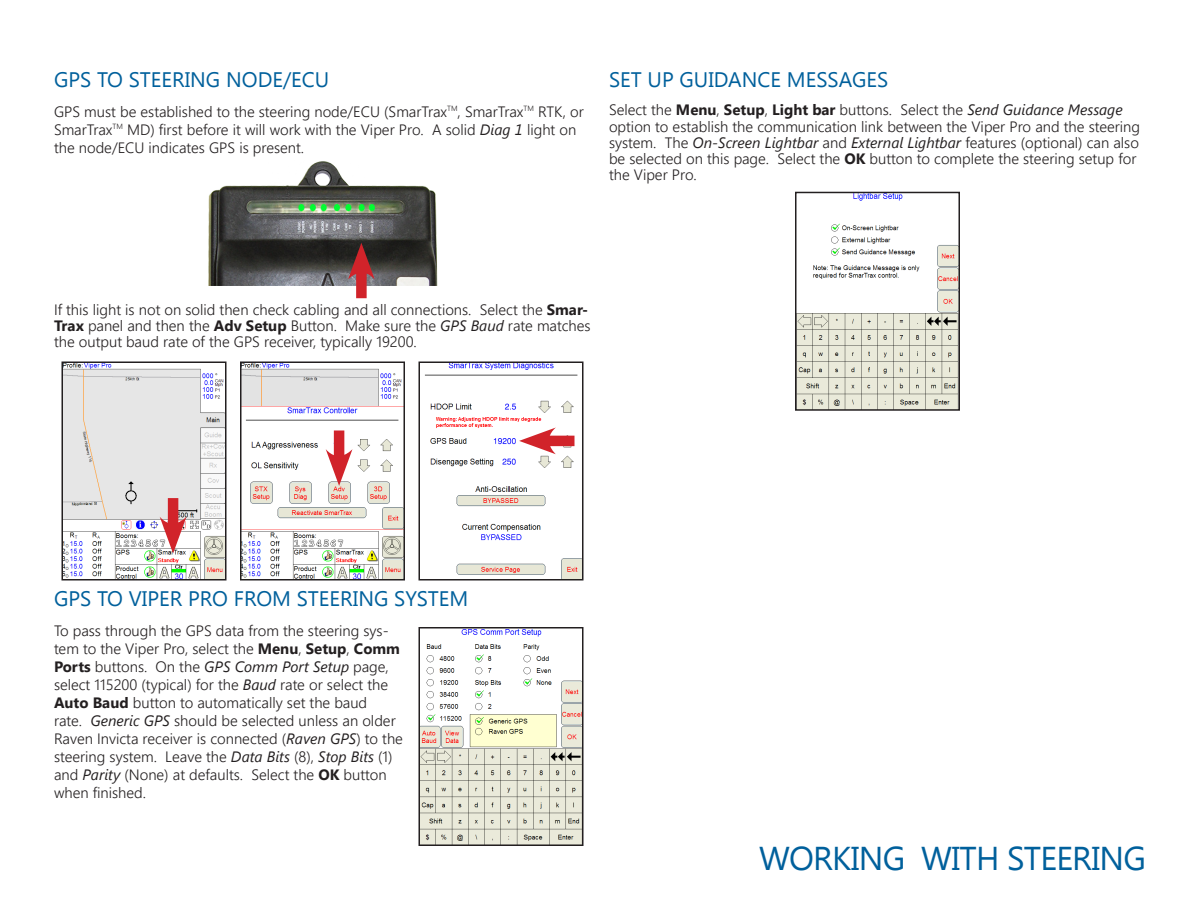
<style>
.page{position:relative;width:1200px;height:900px;background:#fff}
.page>*{position:absolute;margin:0;border:0;box-sizing:border-box;transform-origin:0 0}
.t1{font:33px "Segoe UI";letter-spacing:-.02em;color:#00609c}
.Heading_1{font:21px "Segoe UI";color:#00609c}
.Heading_1-2{font:300 15px/18px "Segoe UI";color:#231f20}
.s1{font-weight:400;font-style:italic}
.s2{font-weight:700}
</style>
<div class="page">
<img style="left:798px;top:195px;width:159px;height:213px">
<div style="left:795px;top:192px;width:165px;height:219px;border:2px solid #231f20"></div>
<img style="left:208px;top:161px;width:230px;height:125px">
<div style="left:356px;top:264px;width:11px;height:34px;background:#d1232a"></div>
<svg style="left:348px;top:243px;width:27px;height:37px"></svg>
<img style="left:65px;top:365px;width:158px;height:212px">
<div style="left:62px;top:362px;width:164px;height:218px;border:2px solid #231f20"></div>
<img style="left:243px;top:365px;width:159px;height:212px">
<div style="left:240px;top:362px;width:165px;height:218px;border:2px solid #231f20"></div>
<img style="left:425px;top:365px;width:156px;height:212px">
<div style="left:418px;top:362px;width:166px;height:218px;border:2px solid #231f20"></div>
<div style="left:168px;top:498px;width:10px;height:34px;background:#d1232a"></div>
<svg style="left:160px;top:517px;width:26px;height:37px"></svg>
<div style="left:334px;top:430px;width:10px;height:35px;background:#d1232a"></div>
<svg style="left:326px;top:449px;width:26px;height:37px"></svg>
<div style="left:540px;top:436px;width:34px;height:10px;background:#d1232a"></div>
<svg style="left:519px;top:428px;width:37px;height:26px"></svg>
<img style="left:421px;top:630px;width:160px;height:213px">
<div style="left:418px;top:627px;width:166px;height:219px;border:2px solid #231f20"></div>
<p class="Heading_1" style="left:54px;top:65px;width:277px">GPS TO STEERING NODE/ECU</p>
<p class="Heading_1-2" style="left:54px;top:102px;width:531px">GPS must be established to the steering node/ECU (SmarTrax<sup>TM</sup>, SmarTrax<sup>TM</sup> RTK, or<br>SmarTrax<sup>TM</sup> MD) first before it will work with the Viper Pro. A solid <span class="s1">Diag 1</span> light on the node/ECU indicates GPS is present.</p>
<p class="Heading_1" style="left:609px;top:65px;width:281px">SET UP GUIDANCE MESSAGES</p>
<p class="Heading_1-2" style="left:609px;top:101px;width:533px;line-height:16.2px">Select the <span class="s2">Menu</span>, <span class="s2">Setup</span>, <span class="s2">Light bar</span> buttons. Select the <span class="s1">Send Guidance Message </span>option to establish the communication link between the Viper Pro and the steering system. The <span class="s1">On-Screen Lightbar</span> and <span class="s1">External Lightbar</span> features (optional) can also be selected on this page. Select the <span class="s2">OK</span> button to complete the steering setup for the Viper Pro.</p>
<p class="Heading_1-2" style="left:54px;top:301px;width:538px;line-height:16.2px">If this light is not on solid then check cabling and all connections. Select the <span class="s2">Smar-<br>Trax</span> panel and then the <span class="s2">Adv Setup</span> Button. Make sure the <span class="s1">GPS Baud</span> rate matches the output baud rate of the GPS receiver, typically 19200.</p>
<p class="Heading_1" style="left:54px;top:584px;width:416px">GPS TO VIPER PRO FROM STEERING SYSTEM</p>
<p class="Heading_1-2" style="left:54px;top:621px;width:351px">To pass through the GPS data from the steering sys&shy;tem to the Viper Pro, select the <span class="s2">Menu</span>, <span class="s2">Setup</span>, <span class="s2">Comm Ports</span> buttons. On the <span class="s1">GPS Comm Port Setup</span> page, select 115200 (typical) for the <span class="s1">Baud</span> rate or select the <span class="s2">Auto Baud</span> button to automatically set the baud<br>rate. <span class="s1">Generic GPS</span> should be selected unless an older Raven Invicta receiver is connected (<span class="s1">Raven GPS</span>) to the steering system. Leave the <span class="s1">Data Bits</span> (8), <span class="s1">Stop Bits</span> (1) and <span class="s1">Parity</span> (None) at defaults. Select the <span class="s2">OK</span> button when finished.</p>
<p class="t1" style="left:759px;top:835px;width:388px">WORKING WITH STEERING</p>
</div>
